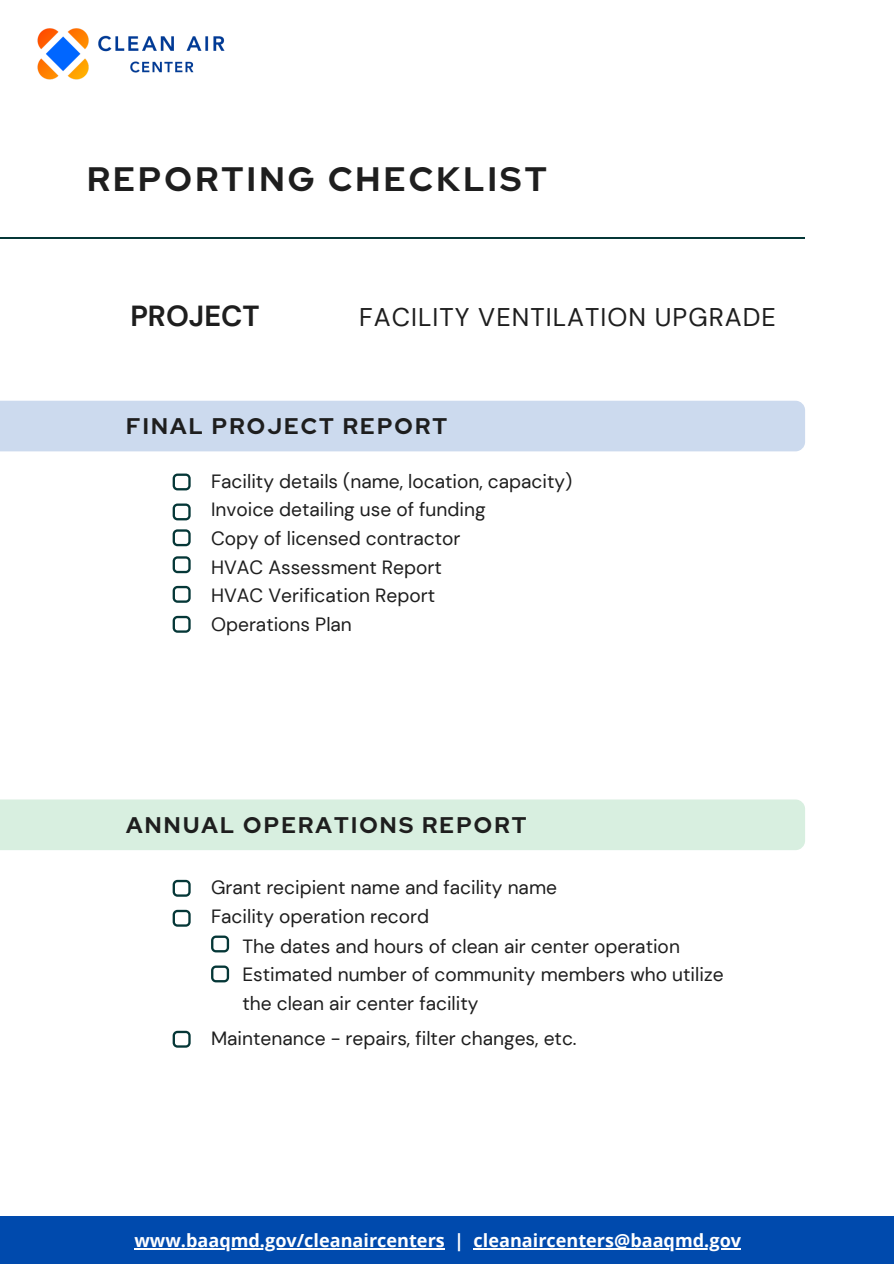
<style>
.page{position:relative;width:894px;height:1264px;background:#fff}
.page>*{position:absolute;margin:0;border:0;box-sizing:border-box;transform-origin:0 0}
.t1{font:700 33.75px "Red Hat Display";letter-spacing:.095em;color:#1e1e1e}
.t2{font:700 28.95px "DM Sans";color:#1e1e1e}
.t3{font:25.5px "DM Sans";letter-spacing:.04em;color:#1e1e1e}
.t4{font:700 22.5px "Red Hat Display";letter-spacing:.095em;color:#1e1e1e}
.t5{font:19.2px/28.7px "DM Sans";color:#1e1e1e}
.t6{font:700 18px "Open Sans";color:#fff}
</style>
<div class="page">
<svg style="left:172px;top:473px;width:19px;height:17px"></svg>
<svg style="left:172px;top:503px;width:19px;height:17px"></svg>
<svg style="left:172px;top:529px;width:19px;height:17px"></svg>
<svg style="left:172px;top:556px;width:19px;height:17px"></svg>
<svg style="left:172px;top:586px;width:19px;height:16px"></svg>
<svg style="left:172px;top:616px;width:19px;height:16px"></svg>
<hr style="left:0;top:237px;width:804px;height:1px;background:#053737">
<div style="left:0;top:401px;width:804px;height:50px;background:#ccdaee"></div>
<div style="left:0;top:799px;width:804px;height:51px;background:#d8efe0"></div>
<svg style="left:172px;top:879px;width:19px;height:17px"></svg>
<svg style="left:172px;top:909px;width:19px;height:17px"></svg>
<svg style="left:211px;top:935px;width:18px;height:17px"></svg>
<svg style="left:211px;top:965px;width:18px;height:17px"></svg>
<svg style="left:172px;top:1030px;width:19px;height:17px"></svg>
<div style="left:0;top:1215px;width:893px;height:48px;background:#004aad"></div>
<hr style="left:134px;top:1247px;width:311px;height:2px;background:#fff">
<hr style="left:473px;top:1247px;width:268px;height:2px;background:#fff">
<img style="left:37px;top:28px;width:188px;height:52px">
<p class="t1" style="left:87px;top:157px;width:461px">REPORTING CHECKLIST</p>
<p class="t2" style="left:130px;top:297px;width:131px">PROJECT</p>
<p class="t3" style="left:359px;top:300px;width:418px">FACILITY VENTILATION UPGRADE</p>
<p class="t4" style="left:126px;top:411px;width:322px">FINAL PROJECT REPORT</p>
<p class="t5" style="left:211px;top:466px;width:362px">Facility details (name, location, capacity)</p>
<p class="t5" style="left:211px;top:495px;width:276px">Invoice detailing use of funding</p>
<p class="t5" style="left:211px;top:524px;width:251px">Copy of licensed contractor</p>
<p class="t5" style="left:211px;top:553px;width:232px">HVAC Assessment Report</p>
<p class="t5" style="left:211px;top:581px;width:226px">HVAC Verification Report</p>
<p class="t5" style="left:211px;top:610px;width:142px">Operations Plan</p>
<p class="t4" style="left:126px;top:810px;width:402px">ANNUAL OPERATIONS REPORT</p>
<p class="t5" style="left:211px;top:873px;width:347px">Grant recipient name and facility name</p>
<p class="t5" style="left:211px;top:901px;width:219px">Facility operation record</p>
<p class="t5" style="left:242px;top:931px;width:439px">The dates and hours of clean air center operation</p>
<p class="t5" style="left:242px;top:960px;width:482px">Estimated number of community members who utilize the clean air center facility</p>
<p class="t5" style="left:211px;top:1024px;width:367px">Maintenance - repairs, filter changes, etc.</p>
<p class="t6" style="left:134px;top:1227px;width:608px">www.baaqmd.gov/cleanaircenters | cleanaircenters@baaqmd.gov</p>
</div>
